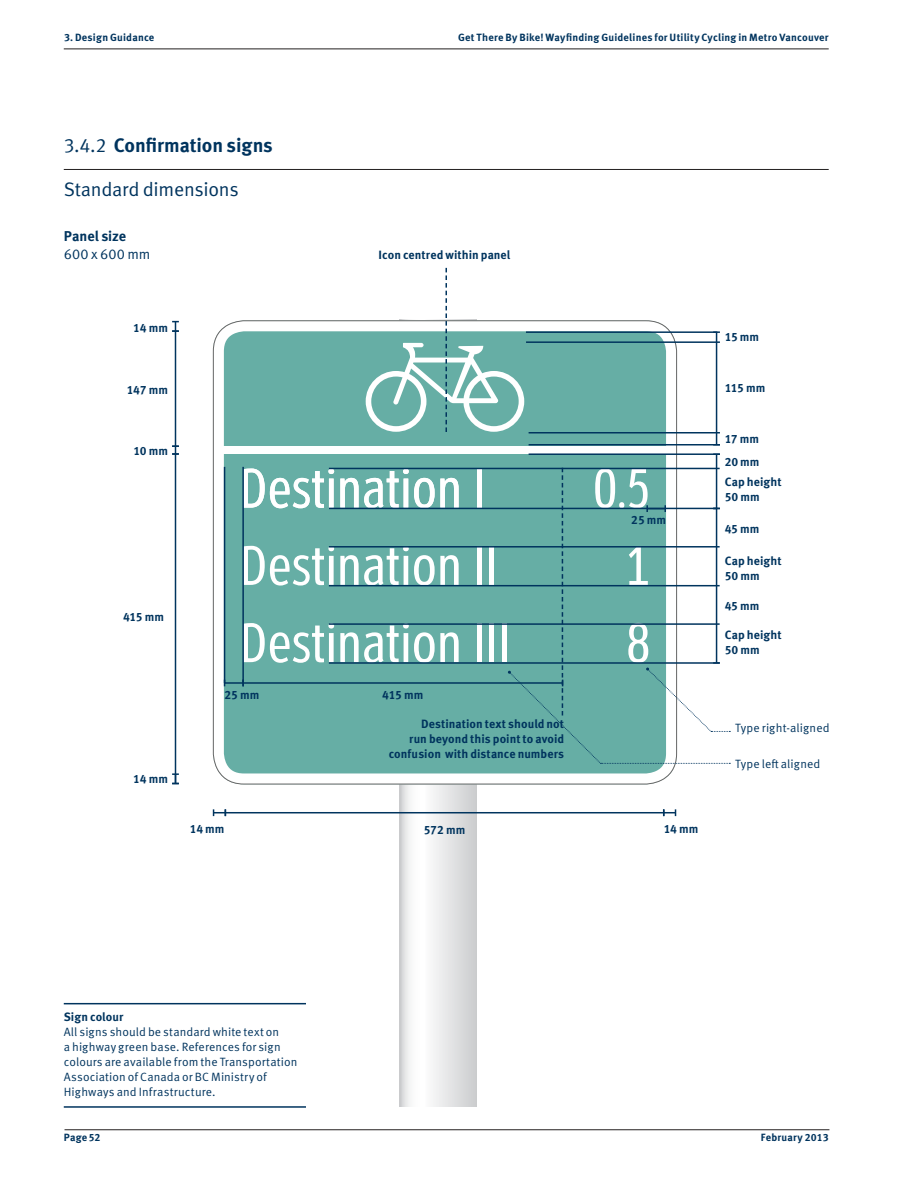
<style>
.page{position:relative;width:918px;height:1188px;background:#fff}
.page>*{position:absolute;margin:0;border:0;box-sizing:border-box;transform-origin:0 0}
.t1{font:57.9px "Clearview ADA Cond";color:#fff}
._02_1_PAGE_heading{font:700 19.5px "Meta OT";letter-spacing:-.005em;color:#00345e}
._02_2_PAGE_introduct{font:19.5px "Meta OT Norm";letter-spacing:-.02em;color:#00345e}
._04_3_BODY_header{font:700 14.25px "Meta OT";color:#00345e}
._04_1_BODY{font:14.25px "Meta OT Norm";letter-spacing:.01em;color:#00345e}
.Caption_Rules{font:12px/15px "Meta OT Norm";letter-spacing:.01em;color:#00345e}
._06_1_CAPTION_centre{font:700 12px/15px "Meta OT";letter-spacing:.005em;color:#00345e;text-align:right}
._06_1_CAPTION{font:700 12px/15px "Meta OT";color:#00345e}
.Caption_Heading{font:12px "Meta OT Norm";letter-spacing:.005em;color:#00345e}
.t2{font:700 10.5px "Meta OT";letter-spacing:.015em;color:#00345e}
.s1{font-family:"Meta OT Norm";font-weight:400}
.s2{font-family:"Meta OT";font-weight:700}
</style>
<div class="page">
<hr style="left:65px;top:1130px;width:764px;height:1px;background:#231f20">
<hr style="left:64px;top:169px;width:765px;height:1px;background:#231f20">
<hr style="left:64px;top:49px;width:765px;height:1px;background:#231f20">
<svg style="left:400px;top:790px;width:76px;height:317px"></svg>
<svg style="left:213px;top:320px;width:464px;height:465px;background:#75b5ad"></svg>
<div style="left:221px;top:446px;width:453px;height:7px;background:#fff"></div>
<hr style="left:175px;top:331px;width:1px;height:115px;background:#00345e">
<svg style="left:172px;top:321px;width:7px;height:11px"></svg>
<hr style="left:175px;top:454px;width:1px;height:330px;background:#00345e">
<svg style="left:172px;top:773px;width:7px;height:11px"></svg>
<svg style="left:172px;top:446px;width:7px;height:9px"></svg>
<hr style="left:225px;top:812px;width:439px;height:1px;background:#00345e">
<svg style="left:213px;top:809px;width:13px;height:7px"></svg>
<svg style="left:663px;top:809px;width:13px;height:7px"></svg>
<hr style="left:716px;top:332px;width:1px;height:113px;background:#00345e">
<hr style="left:529px;top:432px;width:191px;height:2px;background:#00345e">
<hr style="left:526px;top:341px;width:194px;height:2px;background:#00345e">
<hr style="left:526px;top:331px;width:191px;height:2px;background:#00345e">
<svg style="left:366px;top:268px;width:158px;height:164px"></svg>
<hr style="left:329px;top:508px;width:388px;height:1px;background:#00345e">
<hr style="left:329px;top:468px;width:391px;height:1px;background:#00345e">
<hr style="left:529px;top:453px;width:191px;height:2px;background:#00345e">
<hr style="left:329px;top:662px;width:391px;height:2px;background:#00345e">
<hr style="left:329px;top:623px;width:391px;height:2px;background:#00345e">
<hr style="left:716px;top:454px;width:1px;height:54px;background:#00345e">
<hr style="left:529px;top:444px;width:191px;height:2px;background:#00345e">
<hr style="left:329px;top:585px;width:391px;height:1px;background:#00345e">
<hr style="left:329px;top:546px;width:391px;height:2px;background:#00345e">
<hr style="left:243px;top:682px;width:320px;height:2px;background:#00345e">
<svg style="left:224px;top:680px;width:20px;height:6px"></svg>
<svg style="left:508px;top:468px;width:222px;height:296px"></svg>
<hr style="left:242px;top:467px;width:2px;height:216px;background:#00345e">
<hr style="left:224px;top:467px;width:1px;height:216px;background:#00345e">
<hr style="left:64px;top:1003px;width:242px;height:1px;background:#00345e">
<hr style="left:64px;top:1106px;width:242px;height:2px;background:#00345e">
<p class="t2" style="left:64px;top:31px;width:92px">3. Design Guidance</p>
<p class="_02_1_PAGE_heading" style="left:64px;top:133px;width:211px"><span class="s1">3.4.2</span> Confirmation signs</p>
<p class="_02_2_PAGE_introduct" style="left:64px;top:178px;width:176px">Standard dimensions</p>
<p class="_04_3_BODY_header" style="left:64px;top:228px;width:64px">Panel size</p>
<p class="_04_1_BODY" style="left:64px;top:246px;width:88px">600 x 600 mm</p>
<p class="_06_1_CAPTION" style="left:133px;top:320px;width:36px">14 mm</p>
<p class="_06_1_CAPTION" style="left:127px;top:382px;width:43px">147 mm</p>
<p class="_06_1_CAPTION" style="left:133px;top:443px;width:36px">10 mm</p>
<p class="t2" style="left:458px;top:31px;width:372px">Get There By Bike! Wayfinding Guidelines for Utility Cycling in Metro Vancouver</p>
<p class="_06_1_CAPTION_centre" style="left:379px;top:247px;width:133px">Icon centred within panel</p>
<p class="_06_1_CAPTION" style="left:725px;top:329px;width:36px">15 mm</p>
<p class="_06_1_CAPTION" style="left:725px;top:381px;width:42px">115 mm</p>
<p class="_06_1_CAPTION" style="left:725px;top:431px;width:36px">17 mm</p>
<p class="_06_1_CAPTION" style="left:725px;top:455px;width:36px">20 mm</p>
<p class="_06_1_CAPTION" style="left:123px;top:609px;width:43px">415 mm</p>
<p class="_06_1_CAPTION" style="left:133px;top:772px;width:36px">14 mm</p>
<h1 class="t1" style="left:239px;top:453px;width:248px">Destination I</h1>
<h1 class="t1" style="left:593px;top:453px;width:59px">0.5</h1>
<p class="_06_1_CAPTION_centre" style="left:631px;top:513px;width:36px">25 mm</p>
<h1 class="t1" style="left:239px;top:531px;width:260px">Destination II</h1>
<h1 class="t1" style="left:626px;top:531px;width:26px">1</h1>
<h1 class="t1" style="left:239px;top:608px;width:273px">Destination III</h1>
<h1 class="t1" style="left:626px;top:608px;width:26px">8</h1>
<p class="_06_1_CAPTION_centre" style="left:225px;top:687px;width:36px">25 mm</p>
<p class="_06_1_CAPTION_centre" style="left:382px;top:688px;width:43px">415 mm</p>
<p class="_06_1_CAPTION_centre" style="left:389px;top:717px;width:177px">Destination text should not<br>run beyond this point to avoid confusion with distance numbers</p>
<p class="_06_1_CAPTION_centre" style="left:190px;top:822px;width:36px">14 mm</p>
<p class="_06_1_CAPTION_centre" style="left:424px;top:822px;width:43px">572 mm</p>
<p class="_06_1_CAPTION_centre" style="left:664px;top:822px;width:36px">14 mm</p>
<p class="_06_1_CAPTION" style="left:725px;top:475px;width:59px">Cap height<br>50 mm</p>
<p class="_06_1_CAPTION" style="left:725px;top:522px;width:36px">45 mm</p>
<p class="_06_1_CAPTION" style="left:725px;top:554px;width:59px">Cap height<br>50 mm</p>
<p class="_06_1_CAPTION" style="left:725px;top:598px;width:36px">45 mm</p>
<p class="_06_1_CAPTION" style="left:725px;top:628px;width:59px">Cap height<br>50 mm</p>
<p class="Caption_Heading" style="left:735px;top:721px;width:96px">Type right-aligned</p>
<p class="Caption_Heading" style="left:735px;top:757px;width:87px">Type left aligned</p>
<p class="Caption_Rules" style="left:64px;top:1010px;width:235px"><span class="s2">Sign colour<br></span>All signs should be standard white text on<br>a highway green base. References for sign colours are available from the Transportation Association of Canada or BC Ministry of Highways and Infrastructure.</p>
<p class="t2" style="left:64px;top:1131px;width:38px">Page 52</p>
<p class="t2" style="left:761px;top:1131px;width:69px">February 2013</p>
</div>
